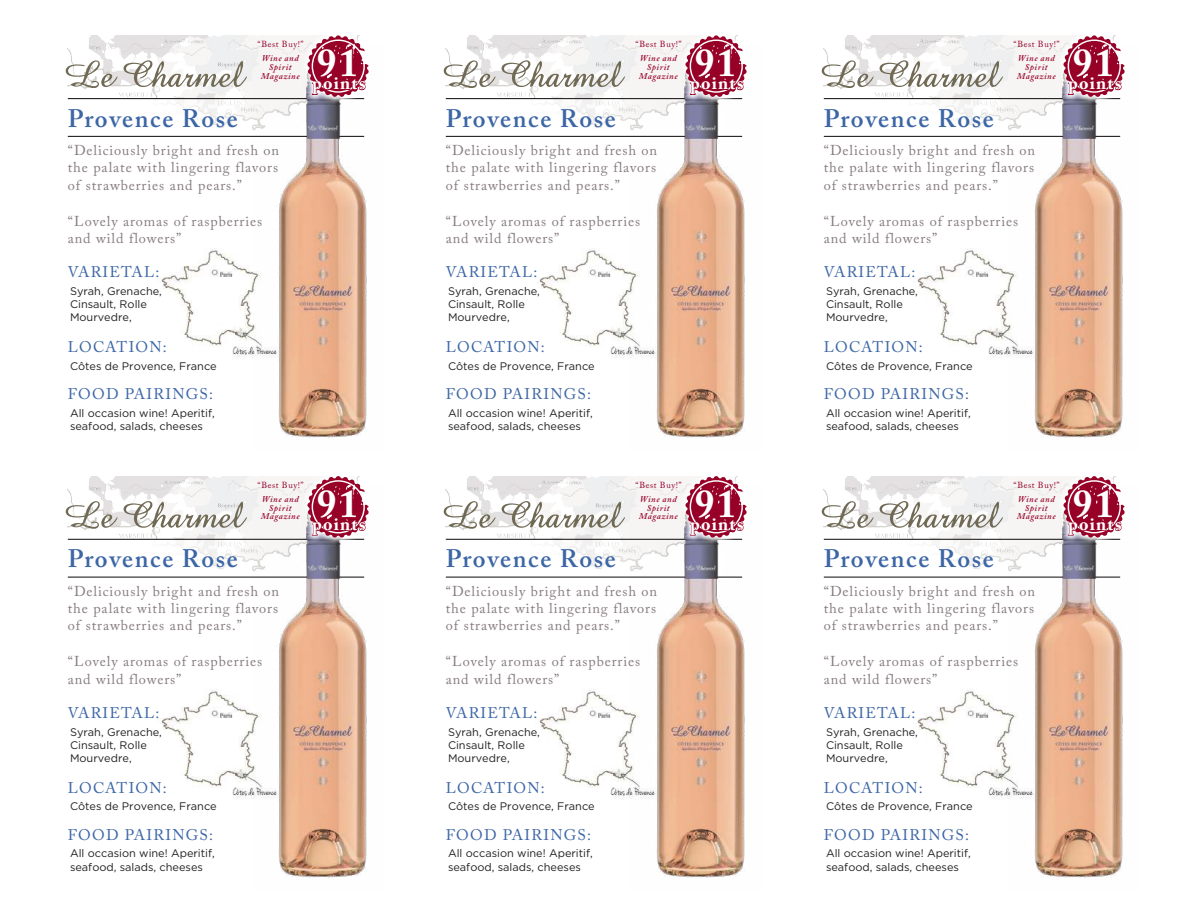
<style>
.page{position:relative;width:1188px;height:918px;background:#fff}
.page>*{position:absolute;margin:0;border:0;box-sizing:border-box;transform-origin:0 0}
.t1{font:700 39.15px "Adobe Caslon Pro";letter-spacing:.065em;color:#fff}
.t2{font:600 25.2px "Adobe Caslon Pro";letter-spacing:.065em;color:#3c66a6}
.t3{font:700 18px "Adobe Caslon Pro";letter-spacing:.065em;color:#fff}
.t4{font:15.3px "Adobe Caslon Pro";letter-spacing:.08em;color:#3c66a6}
.t5{font:14.25px/17.1px "Adobe Caslon Pro";letter-spacing:.065em;color:#867b80;text-align:justify}
.t6{font:10.95px/13.2px "Gotham HTF";color:#221f1f}
.t7{font:italic 600 8.85px/8.9px "Adobe Caslon Pro";letter-spacing:.065em;color:#980127;text-align:center}
.t8{font:8.85px "Adobe Caslon Pro";letter-spacing:.065em;color:#980127}
</style>
<div class="page">
<img style="left:68px;top:35px;width:213px;height:63px">
<img style="left:160px;top:249px;width:92px;height:109px">
<hr style="left:68px;top:136px;width:296px;height:1px;background:#221f1f">
<hr style="left:68px;top:98px;width:296px;height:1px;background:#221f1f">
<svg style="left:65px;top:60px;width:182px;height:28px"></svg>
<img style="left:252px;top:45px;width:115px;height:393px">
<svg style="left:300px;top:39px;width:67px;height:65px"></svg>
<svg style="left:307px;top:35px;width:62px;height:62px"></svg>
<img style="left:68px;top:476px;width:232px;height:63px">
<img style="left:160px;top:690px;width:92px;height:109px">
<hr style="left:68px;top:577px;width:296px;height:1px;background:#221f1f">
<hr style="left:68px;top:539px;width:296px;height:1px;background:#221f1f">
<svg style="left:65px;top:501px;width:182px;height:28px"></svg>
<img style="left:252px;top:486px;width:115px;height:392px">
<svg style="left:300px;top:480px;width:67px;height:65px"></svg>
<svg style="left:307px;top:476px;width:62px;height:62px"></svg>
<img style="left:446px;top:35px;width:213px;height:63px">
<img style="left:538px;top:249px;width:92px;height:109px">
<hr style="left:446px;top:136px;width:296px;height:1px;background:#221f1f">
<hr style="left:446px;top:98px;width:296px;height:1px;background:#221f1f">
<svg style="left:443px;top:60px;width:182px;height:28px"></svg>
<img style="left:630px;top:45px;width:115px;height:393px">
<svg style="left:678px;top:39px;width:67px;height:65px"></svg>
<svg style="left:685px;top:35px;width:62px;height:62px"></svg>
<img style="left:446px;top:476px;width:232px;height:63px">
<img style="left:538px;top:690px;width:92px;height:109px">
<hr style="left:446px;top:577px;width:296px;height:1px;background:#221f1f">
<hr style="left:446px;top:539px;width:296px;height:1px;background:#221f1f">
<svg style="left:443px;top:501px;width:182px;height:28px"></svg>
<img style="left:630px;top:486px;width:115px;height:392px">
<svg style="left:678px;top:480px;width:67px;height:65px"></svg>
<svg style="left:685px;top:476px;width:62px;height:62px"></svg>
<img style="left:824px;top:35px;width:213px;height:63px">
<img style="left:916px;top:249px;width:92px;height:109px">
<hr style="left:824px;top:136px;width:296px;height:1px;background:#221f1f">
<hr style="left:824px;top:98px;width:296px;height:1px;background:#221f1f">
<svg style="left:821px;top:60px;width:182px;height:28px"></svg>
<img style="left:1008px;top:45px;width:115px;height:393px">
<svg style="left:1056px;top:39px;width:67px;height:65px"></svg>
<svg style="left:1063px;top:35px;width:62px;height:62px"></svg>
<img style="left:824px;top:476px;width:232px;height:63px">
<img style="left:916px;top:690px;width:92px;height:109px">
<hr style="left:824px;top:577px;width:296px;height:1px;background:#221f1f">
<hr style="left:824px;top:539px;width:296px;height:1px;background:#221f1f">
<svg style="left:821px;top:501px;width:182px;height:28px"></svg>
<img style="left:1008px;top:486px;width:115px;height:392px">
<svg style="left:1056px;top:480px;width:67px;height:65px"></svg>
<svg style="left:1063px;top:476px;width:62px;height:62px"></svg>
<p class="t8" style="left:258px;top:41px;width:48px">“Best Buy!”</p>
<p class="t7" style="left:261px;top:55px;width:41px">Wine and<br>Spirit<br>Magazine</p>
<h1 class="t1" style="left:317px;top:49px;width:43px">91</h1>
<p class="t3" style="left:312px;top:77px;width:55px">points</p>
<p class="t8" style="left:636px;top:41px;width:48px">“Best Buy!”</p>
<p class="t7" style="left:639px;top:55px;width:41px">Wine and<br>Spirit<br>Magazine</p>
<h1 class="t1" style="left:695px;top:49px;width:43px">91</h1>
<p class="t3" style="left:690px;top:77px;width:55px">points</p>
<p class="t8" style="left:1014px;top:41px;width:48px">“Best Buy!”</p>
<p class="t7" style="left:1017px;top:55px;width:41px">Wine and<br>Spirit<br>Magazine</p>
<h1 class="t1" style="left:1073px;top:49px;width:43px">91</h1>
<p class="t3" style="left:1068px;top:77px;width:55px">points</p>
<h2 class="t2" style="left:68px;top:103px;width:171px">Provence Rose</h2>
<h2 class="t2" style="left:446px;top:103px;width:171px">Provence Rose</h2>
<h2 class="t2" style="left:824px;top:103px;width:171px">Provence Rose</h2>
<p class="t5" style="left:68px;top:143px;width:213px">“Deliciously bright and fresh on the palate with lingering flavors of strawberries and pears.”</p>
<p class="t5" style="left:68px;top:214px;width:196px">“Lovely aromas of raspberries and wild flowers”</p>
<p class="t5" style="left:446px;top:143px;width:213px">“Deliciously bright and fresh on the palate with lingering flavors of strawberries and pears.”</p>
<p class="t5" style="left:446px;top:214px;width:196px">“Lovely aromas of raspberries and wild flowers”</p>
<p class="t5" style="left:824px;top:143px;width:213px">“Deliciously bright and fresh on the palate with lingering flavors of strawberries and pears.”</p>
<p class="t5" style="left:824px;top:214px;width:196px">“Lovely aromas of raspberries and wild flowers”</p>
<p class="t4" style="left:68px;top:266px;width:93px">VARIETAL:</p>
<p class="t4" style="left:446px;top:266px;width:93px">VARIETAL:</p>
<p class="t4" style="left:824px;top:266px;width:93px">VARIETAL:</p>
<p class="t6" style="left:70px;top:285px;width:93px">Syrah, Grenache,<br>Cinsault, Rolle<br>Mourvedre,</p>
<p class="t6" style="left:448px;top:285px;width:93px">Syrah, Grenache,<br>Cinsault, Rolle<br>Mourvedre,</p>
<p class="t6" style="left:826px;top:285px;width:93px">Syrah, Grenache,<br>Cinsault, Rolle<br>Mourvedre,</p>
<p class="t4" style="left:68px;top:341px;width:100px">LOCATION:</p>
<p class="t4" style="left:446px;top:341px;width:100px">LOCATION:</p>
<p class="t4" style="left:824px;top:341px;width:100px">LOCATION:</p>
<p class="t6" style="left:70px;top:360px;width:148px">Côtes de Provence, France</p>
<p class="t6" style="left:448px;top:360px;width:148px">Côtes de Provence, France</p>
<p class="t6" style="left:826px;top:360px;width:148px">Côtes de Provence, France</p>
<p class="t4" style="left:68px;top:388px;width:147px">FOOD PAIRINGS:</p>
<p class="t4" style="left:446px;top:388px;width:147px">FOOD PAIRINGS:</p>
<p class="t4" style="left:824px;top:388px;width:147px">FOOD PAIRINGS:</p>
<p class="t6" style="left:70px;top:407px;width:146px">All occasion wine! Aperitif, seafood, salads, cheeses</p>
<p class="t6" style="left:448px;top:407px;width:146px">All occasion wine! Aperitif, seafood, salads, cheeses</p>
<p class="t6" style="left:826px;top:407px;width:146px">All occasion wine! Aperitif, seafood, salads, cheeses</p>
<p class="t8" style="left:258px;top:481px;width:48px">“Best Buy!”</p>
<p class="t7" style="left:261px;top:496px;width:41px">Wine and<br>Spirit<br>Magazine</p>
<h1 class="t1" style="left:317px;top:490px;width:43px">91</h1>
<p class="t3" style="left:312px;top:518px;width:55px">points</p>
<p class="t8" style="left:636px;top:481px;width:48px">“Best Buy!”</p>
<p class="t7" style="left:639px;top:496px;width:41px">Wine and<br>Spirit<br>Magazine</p>
<h1 class="t1" style="left:695px;top:490px;width:43px">91</h1>
<p class="t3" style="left:690px;top:518px;width:55px">points</p>
<p class="t8" style="left:1014px;top:481px;width:48px">“Best Buy!”</p>
<p class="t7" style="left:1017px;top:496px;width:41px">Wine and<br>Spirit<br>Magazine</p>
<h1 class="t1" style="left:1073px;top:490px;width:43px">91</h1>
<p class="t3" style="left:1068px;top:518px;width:55px">points</p>
<h2 class="t2" style="left:68px;top:544px;width:171px">Provence Rose</h2>
<h2 class="t2" style="left:446px;top:544px;width:171px">Provence Rose</h2>
<h2 class="t2" style="left:824px;top:544px;width:171px">Provence Rose</h2>
<p class="t5" style="left:68px;top:584px;width:213px">“Deliciously bright and fresh on the palate with lingering flavors of strawberries and pears.”</p>
<p class="t5" style="left:68px;top:655px;width:196px">“Lovely aromas of raspberries and wild flowers”</p>
<p class="t5" style="left:446px;top:584px;width:213px">“Deliciously bright and fresh on the palate with lingering flavors of strawberries and pears.”</p>
<p class="t5" style="left:446px;top:655px;width:196px">“Lovely aromas of raspberries and wild flowers”</p>
<p class="t5" style="left:824px;top:584px;width:213px">“Deliciously bright and fresh on the palate with lingering flavors of strawberries and pears.”</p>
<p class="t5" style="left:824px;top:655px;width:196px">“Lovely aromas of raspberries and wild flowers”</p>
<p class="t4" style="left:68px;top:707px;width:93px">VARIETAL:</p>
<p class="t4" style="left:446px;top:707px;width:93px">VARIETAL:</p>
<p class="t4" style="left:824px;top:707px;width:93px">VARIETAL:</p>
<p class="t6" style="left:70px;top:726px;width:93px">Syrah, Grenache,<br>Cinsault, Rolle<br>Mourvedre,</p>
<p class="t6" style="left:448px;top:726px;width:93px">Syrah, Grenache,<br>Cinsault, Rolle<br>Mourvedre,</p>
<p class="t6" style="left:826px;top:726px;width:93px">Syrah, Grenache,<br>Cinsault, Rolle<br>Mourvedre,</p>
<p class="t4" style="left:68px;top:781px;width:100px">LOCATION:</p>
<p class="t4" style="left:446px;top:781px;width:100px">LOCATION:</p>
<p class="t4" style="left:824px;top:781px;width:100px">LOCATION:</p>
<p class="t6" style="left:70px;top:801px;width:148px">Côtes de Provence, France</p>
<p class="t6" style="left:448px;top:801px;width:148px">Côtes de Provence, France</p>
<p class="t6" style="left:826px;top:801px;width:148px">Côtes de Provence, France</p>
<p class="t4" style="left:68px;top:828px;width:147px">FOOD PAIRINGS:</p>
<p class="t4" style="left:446px;top:828px;width:147px">FOOD PAIRINGS:</p>
<p class="t4" style="left:824px;top:828px;width:147px">FOOD PAIRINGS:</p>
<p class="t6" style="left:70px;top:848px;width:146px">All occasion wine! Aperitif, seafood, salads, cheeses</p>
<p class="t6" style="left:448px;top:848px;width:146px">All occasion wine! Aperitif, seafood, salads, cheeses</p>
<p class="t6" style="left:826px;top:848px;width:146px">All occasion wine! Aperitif, seafood, salads, cheeses</p>
</div>
